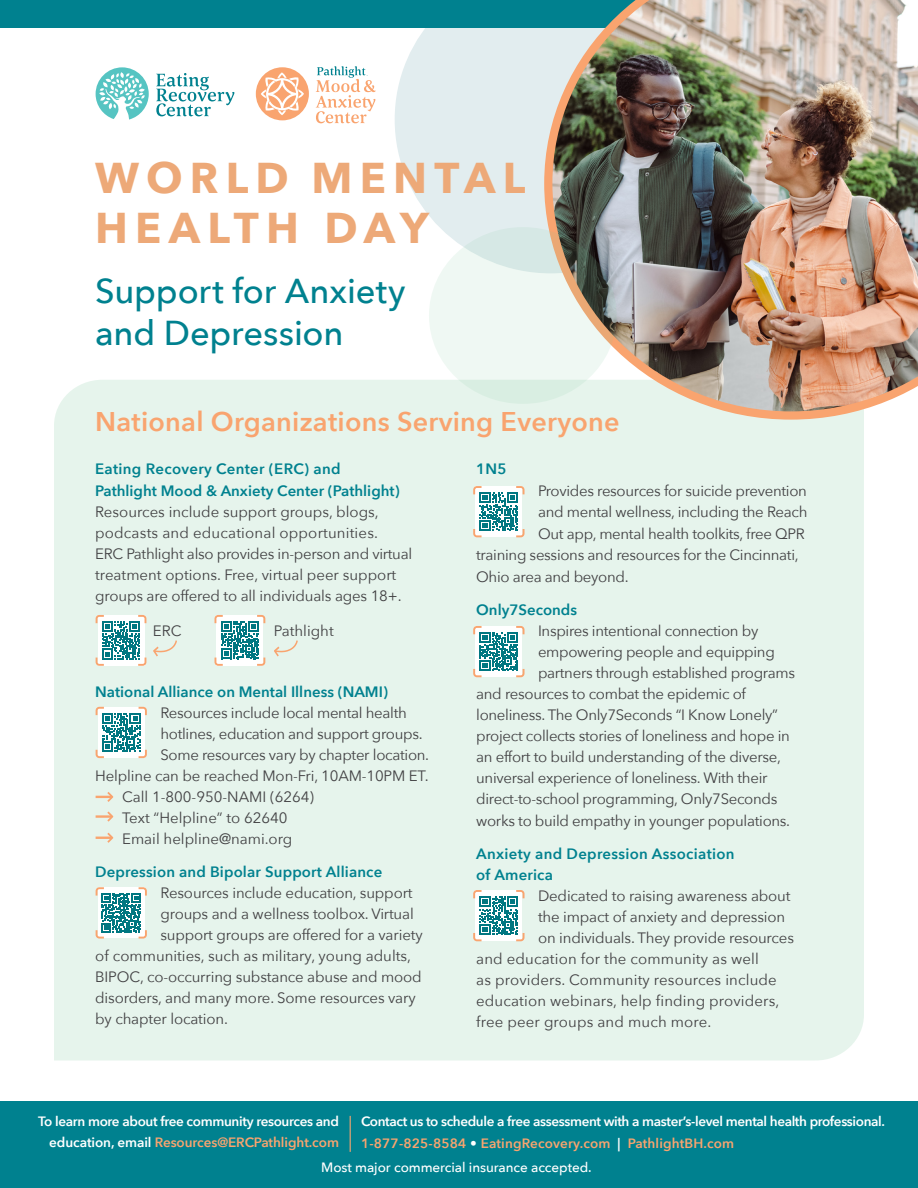
<style>
.page{position:relative;width:918px;height:1188px;background:#fff}
.page>*{position:absolute;margin:0;border:0;box-sizing:border-box;transform-origin:0 0}
.t1{font:700 43.05px/50.1px "Avenir Next";letter-spacing:.17em;color:#eda978}
.t2{font:500 34.5px/42px "Avenir Next";letter-spacing:-.005em;color:#00818f}
.t3{font:600 27px "Avenir Next";letter-spacing:.01em;color:#f9a46f}
.t4{font:15px "Avenir Next";letter-spacing:-.02em;color:#414042}
.t5{font:15px/21px "Avenir Next";color:#414042}
.t6{font:600 15px/21.6px "Avenir Next";letter-spacing:.01em;color:#00818f}
.t7{font:15px "Avenir Next";letter-spacing:.01em;color:#414042}
.t8{font:600 13.5px/21.6px "Avenir Next";letter-spacing:-.025em;color:#fff}
.t9{font:500 13.5px "Avenir Next";letter-spacing:-.005em;color:#fff}
.s1{color:#f9a46f}
</style>
<div class="page">
<div style="left:54px;top:380px;width:810px;height:681px;background:#e6f4ec"></div>
<svg style="left:395px;top:28px;width:149px;height:219px;background:#e5eef0"></svg>
<svg style="left:316px;top:66px;width:60px;height:57px"></svg>
<svg style="left:256px;top:67px;width:53px;height:53px"></svg>
<svg style="left:96px;top:67px;width:53px;height:53px"></svg>
<svg style="left:156px;top:73px;width:78px;height:43px"></svg>
<div style="left:0;top:0;width:918px;height:28px;background:#00818f"></div>
<img style="left:544px;top:0;width:374px;height:420px">
<svg style="left:153px;top:639px;width:25px;height:17px"></svg>
<svg style="left:274px;top:639px;width:25px;height:17px"></svg>
<svg style="left:429px;top:227px;width:188px;height:177px;fill:#eff8f3"></svg>
<svg style="left:96px;top:615px;width:50px;height:51px"></svg>
<svg style="left:215px;top:615px;width:50px;height:51px"></svg>
<svg style="left:96px;top:792px;width:17px;height:10px"></svg>
<svg style="left:107px;top:812px;width:6px;height:10px"></svg>
<hr style="left:96px;top:815px;width:15px;height:3px;background:#f9a46f">
<svg style="left:96px;top:833px;width:17px;height:10px"></svg>
<svg style="left:473px;top:890px;width:52px;height:51px"></svg>
<svg style="left:96px;top:707px;width:51px;height:51px"></svg>
<svg style="left:96px;top:887px;width:51px;height:52px"></svg>
<svg style="left:473px;top:486px;width:52px;height:51px"></svg>
<svg style="left:473px;top:626px;width:52px;height:51px"></svg>
<div style="left:0;top:1102px;width:918px;height:86px;background:#00818f"></div>
<hr style="left:350px;top:1116px;width:1px;height:36px;background:#f9a46f">
<h1 class="t1" style="left:95px;top:152px;width:432px">WORLD MENTAL<br>HEALTH DAY</h1>
<h2 class="t2" style="left:95px;top:269px;width:312px">Support for Anxiety and Depression</h2>
<h3 class="t3" style="left:95px;top:398px;width:526px">National Organizations Serving Everyone</h3>
<p class="t6" style="left:95px;top:458px;width:306px">Eating Recovery Center (ERC) and<br>Pathlight Mood &amp; Anxiety Center (Pathlight)</p>
<p class="t5" style="left:95px;top:500px;width:319px">Resources include support groups, blogs, podcasts and educational opportunities.<br>ERC Pathlight also provides in-person and virtual treatment options. Free, virtual peer support groups are offered to all individuals ages 18+.</p>
<p class="t4" style="left:153px;top:619px;width:30px">ERC</p>
<p class="t5" style="left:274px;top:620px;width:61px">Pathlight</p>
<p class="t6" style="left:95px;top:680px;width:294px">National Alliance on Mental Illness (NAMI)</p>
<p class="t4" style="left:160px;top:700px;width:248px">Resources include local mental health</p>
<p class="t4" style="left:160px;top:721px;width:264px">hotlines, education and support groups.</p>
<p class="t4" style="left:160px;top:742px;width:270px">Some resources vary by chapter location.</p>
<p class="t4" style="left:95px;top:763px;width:335px">Helpline can be reached Mon-Fri, 10AM-10PM ET.</p>
<p class="t5" style="left:122px;top:785px;width:193px">Call 1-800-950-NAMI (6264)</p>
<p class="t5" style="left:122px;top:806px;width:167px">Text “Helpline” to 62640</p>
<p class="t5" style="left:122px;top:827px;width:172px">Email helpline@nami.org</p>
<p class="t6" style="left:95px;top:860px;width:289px">Depression and Bipolar Support Alliance</p>
<p class="t4" style="left:160px;top:880px;width:254px">Resources include education, support</p>
<p class="t4" style="left:160px;top:901px;width:255px">groups and a wellness toolbox. Virtual</p>
<p class="t4" style="left:160px;top:922px;width:264px">support groups are offered for a variety</p>
<p class="t5" style="left:95px;top:944px;width:317px">of communities, such as military, young adults,</p>
<p class="t4" style="left:95px;top:964px;width:328px">BIPOC, co-occurring substance abuse and mood</p>
<p class="t4" style="left:95px;top:985px;width:322px">disorders, and many more. Some resources vary</p>
<p class="t4" style="left:95px;top:1006px;width:134px">by chapter location.</p>
<p class="t6" style="left:476px;top:458px;width:32px">1N5</p>
<p class="t4" style="left:538px;top:478px;width:270px">Provides resources for suicide prevention</p>
<p class="t4" style="left:538px;top:499px;width:271px">and mental wellness, including the Reach</p>
<p class="t4" style="left:538px;top:521px;width:268px">Out app, mental health toolkits, free QPR</p>
<p class="t4" style="left:476px;top:543px;width:324px">training sessions and resources for the Cincinnati,</p>
<p class="t4" style="left:476px;top:564px;width:154px">Ohio area and beyond.</p>
<p class="t6" style="left:476px;top:599px;width:102px">Only7Seconds</p>
<p class="t4" style="left:538px;top:618px;width:222px">Inspires intentional connection by</p>
<p class="t4" style="left:538px;top:639px;width:238px">empowering people and equipping</p>
<p class="t4" style="left:538px;top:660px;width:259px">partners through established programs</p>
<p class="t4" style="left:476px;top:681px;width:271px">and resources to combat the epidemic of</p>
<p class="t4" style="left:476px;top:702px;width:303px">loneliness. The Only7Seconds “I Know Lonely”</p>
<p class="t4" style="left:476px;top:723px;width:315px">project collects stories of loneliness and hope in</p>
<p class="t4" style="left:476px;top:744px;width:306px">an effort to build understanding of the diverse,</p>
<p class="t4" style="left:476px;top:765px;width:293px">universal experience of loneliness. With their</p>
<p class="t4" style="left:476px;top:786px;width:303px">direct-to-school programming, Only7Seconds</p>
<p class="t4" style="left:476px;top:808px;width:316px">works to build empathy in younger populations.</p>
<p class="t6" style="left:476px;top:843px;width:260px;line-height:21px">Anxiety and Depression Association of America</p>
<p class="t4" style="left:538px;top:883px;width:254px">Dedicated to raising awareness about</p>
<p class="t4" style="left:538px;top:904px;width:249px">the impact of anxiety and depression</p>
<p class="t4" style="left:538px;top:925px;width:258px">on individuals. They provide resources</p>
<p class="t7" style="left:476px;top:946px;width:284px">and education for the community as well</p>
<p class="t7" style="left:476px;top:967px;width:302px">as providers. Community resources include</p>
<p class="t7" style="left:476px;top:988px;width:305px">education webinars, help finding providers,</p>
<p class="t7" style="left:476px;top:1009px;width:237px">free peer groups and much more.</p>
<p class="t8" style="left:38px;top:1111px;width:302px;line-height:21px;text-align:right">To learn more about free community resources and education, email <span class="s1">Resources@ERCPathlight.com</span></p>
<p class="t9" style="left:321px;top:1156px;width:272px">Most major commercial insurance accepted.</p>
<p class="t8" style="left:361px;top:1111px;width:525px">Contact us to schedule a free assessment with a master’s-level mental health professional.<br><span class="s1">1-877-825-8584</span> • <span class="s1">EatingRecovery.com</span> | <span class="s1">PathlightBH.com</span></p>
</div>
